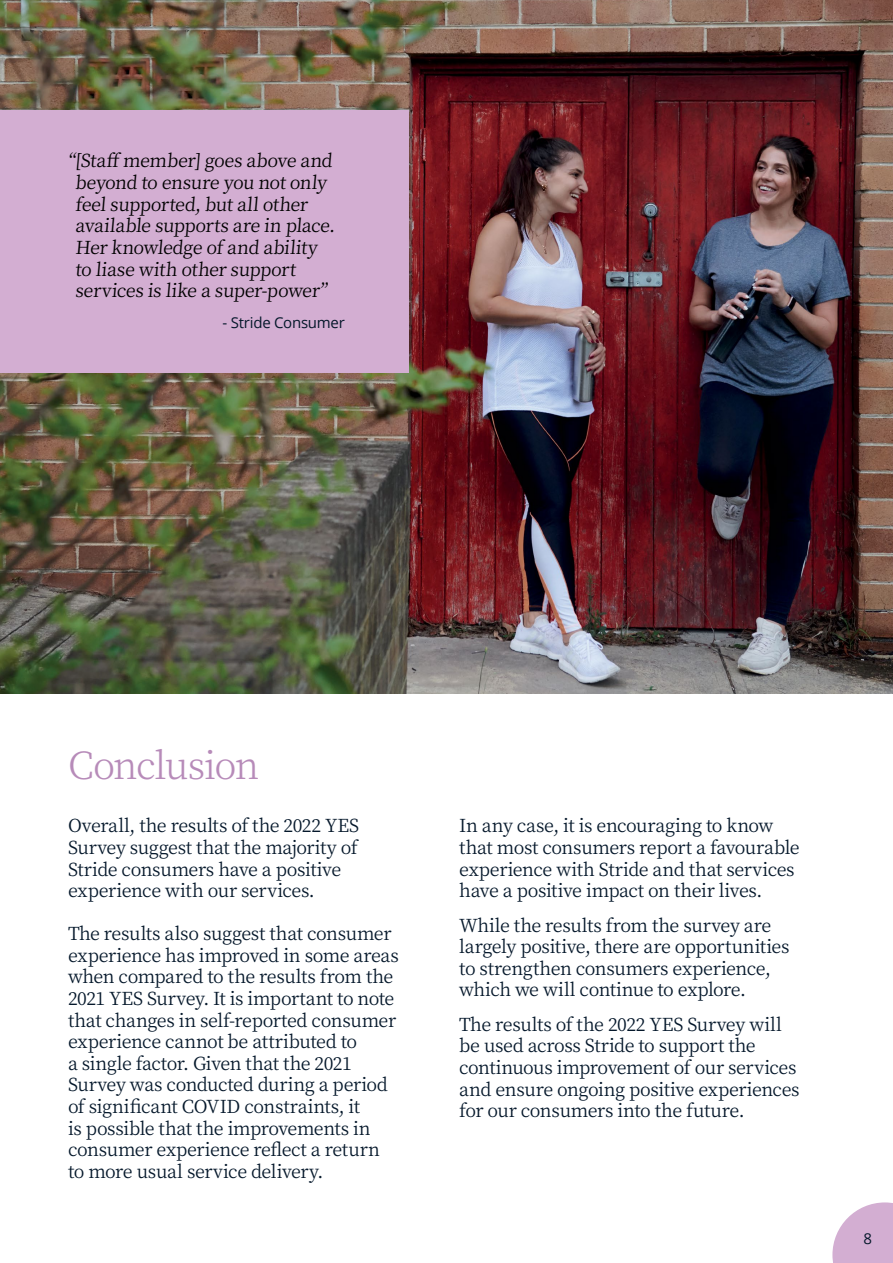
<style>
.page{position:relative;width:893px;height:1263px;background:#fff}
.page>*{position:absolute;margin:0;border:0;box-sizing:border-box;transform-origin:0 0}
.t1{font:300 37.5px "Noto Serif JP";letter-spacing:-.045em;color:#b78bb9}
.t2{font:18px/21.6px "Noto Serif JP";letter-spacing:-.025em;color:#05182b}
.t3{font:18px/21.6px "Noto Serif JP";color:#000}
.t4{font:15px "Open Sans";letter-spacing:-.015em;color:#05182b}
</style>
<div class="page">
<img style="left:0;top:0;width:893px;height:693px">
<div style="left:0;top:111px;width:408px;height:262px;background:#d3aed2"></div>
<svg style="left:832px;top:1202px;width:61px;height:61px"></svg>
<p class="t3" style="left:75px;top:150px;width:266px;text-indent:-7px">“[Staff member]goesabove and beyond to ensure you notonly feelsupported,butallother available supportsare in place.<br>Herknowledge ofand ability to liase with othersupport servicesislike a super-power”</p>
<p class="t4" style="left:223px;top:312px;width:124px">- Stride Consumer</p>
<h1 class="t1" style="left:68px;top:744px;width:193px">Conclusion</h1>
<p class="t2" style="left:68px;top:815px;width:293px">Overall, the results of the 2022 YES Survey suggest that the majority of Stride consumers have a positive experience with our services.</p>
<p class="t2" style="left:68px;top:923px;width:332px">The results also suggest that consumer experience has improved in some areas when compared to the results from the 2021 YES Survey. It is important to note that changes in self-reported consumer experience cannot be attributed to<br>a single factor. Given that the 2021<br>Survey was conducted during a period of significant COVID constraints, it<br>is possible that the improvements in consumer experience reflect a return to more usual service delivery.</p>
<p class="t2" style="left:459px;top:815px;width:342px">In any case, it is encouraging to know that most consumers report a favourable experience with Stride and that services have a positive impact on their lives.</p>
<p class="t2" style="left:459px;top:914px;width:332px">While the results from the survey are largely positive, there are opportunities to strengthen consumers experience, which we will continue to explore.</p>
<p class="t2" style="left:459px;top:1014px;width:342px">The results of the 2022 YES Survey will be used across Stride to support the continuous improvement of our services and ensure ongoing positive experiences for our consumers into the future.</p>
<p class="t4" style="left:864px;top:1228px;width:10px">8</p>
</div>
